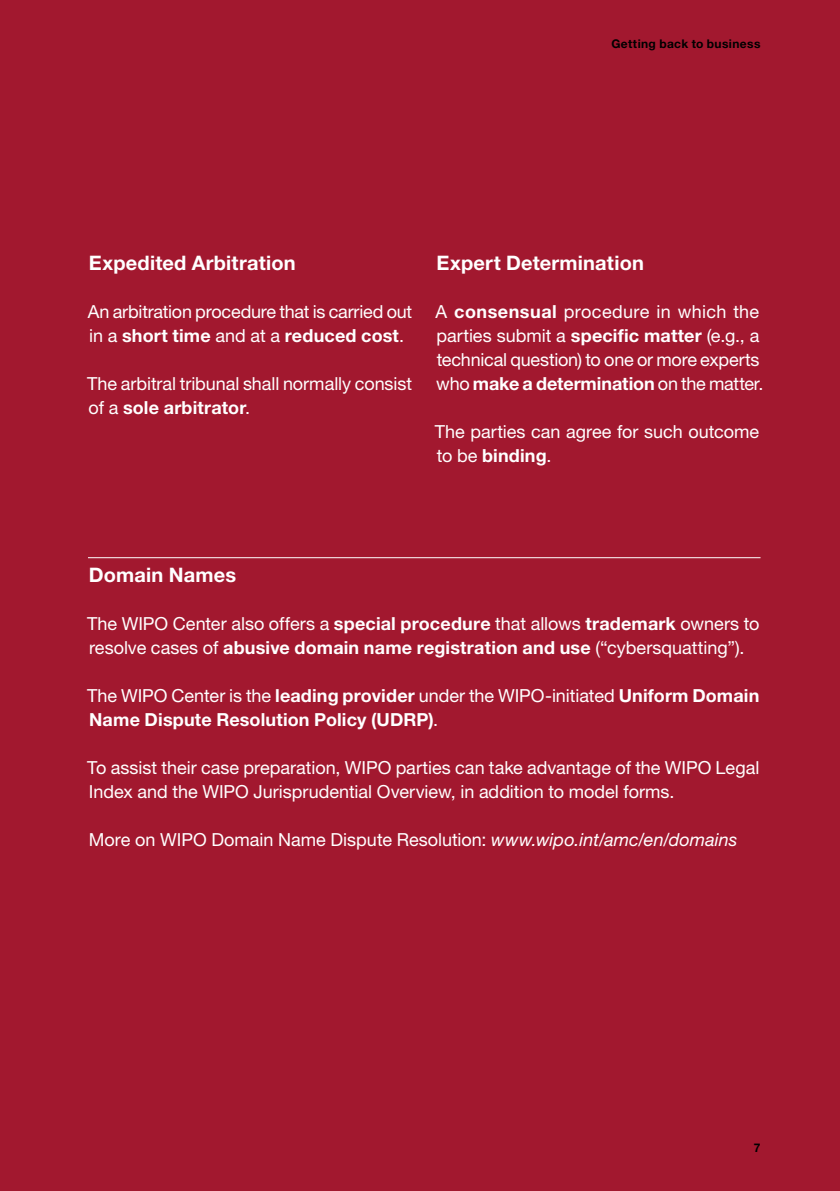
<style>
.page{position:relative;width:840px;height:1191px;background:#fff}
.page>*{position:absolute;margin:0;border:0;box-sizing:border-box;transform-origin:0 0}
.t1{font:700 20px "Helvetica Neue LT Std";letter-spacing:.01em;color:#fff}
.t2{font:18px/24px "Helvetica Neue LT Std";color:#fff}
.t3{font:700 18px/24px "Helvetica Neue LT Std";letter-spacing:.005em;color:#fff}
.t4{font:700 12px "Helvetica Neue LT Std";letter-spacing:.03em;color:#000}
.s1{font-weight:700}
.s2{font-weight:400}
.s3{font-style:italic}
</style>
<div class="page">
<div style="left:0;top:0;width:839px;height:1191px;background:#a2182f"></div>
<hr style="left:88px;top:557px;width:672px;height:1px;background:#fff">
<p class="t4" style="left:611px;top:36px;width:150px">Getting back to business</p>
<p class="t1" style="left:89px;top:251px;width:208px">Expedited Arbitration</p>
<p class="t2" style="left:88px;top:299px;width:325px">An arbitration procedure that is carried out in a <span class="s1">short time</span> and at a <span class="s1">reduced cost</span>.</p>
<p class="t2" style="left:87px;top:371px;width:326px">The arbitral tribunal shall normally consist of a <span class="s1">sole arbitrator</span>.</p>
<p class="t1" style="left:436px;top:251px;width:209px">Expert Determination</p>
<p class="t2" style="left:435px;top:299px;width:329px">A <span class="s1">consensual</span> procedure in which the parties submit a <span class="s1">specific matter</span> (e.g., a technical question) to one or more experts who <span class="s1">make a determination</span> on the matter.</p>
<p class="t2" style="left:434px;top:419px;width:326px">The parties can agree for such outcome to be <span class="s1">binding</span>.</p>
<p class="t1" style="left:89px;top:563px;width:149px">Domain Names</p>
<p class="t2" style="left:87px;top:611px;width:673px">The WIPO Center also offers a <span class="s1">special procedure</span> that allows <span class="s1">trademark</span> owners to resolve cases of <span class="s1">abusive domain name registration and use</span> (“cybersquatting”).</p>
<p class="t3" style="left:87px;top:683px;width:673px"><span class="s2">The WIPO Center is the</span> leading provider <span class="s2">under the WIPO-initiated</span> Uniform Domain<br>Name Dispute Resolution Policy (UDRP)<span class="s2">.</span></p>
<p class="t2" style="left:87px;top:755px;width:673px">To assist their case preparation, WIPO parties can take advantage of the WIPO Legal<br>Index and the WIPO Jurisprudential Overview, in addition to model forms.</p>
<p class="t2" style="left:89px;top:827px;width:649px">More on WIPO Domain Name Dispute Resolution: <span class="s3">www.wipo.int/amc/en/domains</span></p>
<p class="t4" style="left:753px;top:1140px;width:8px">7</p>
</div>
